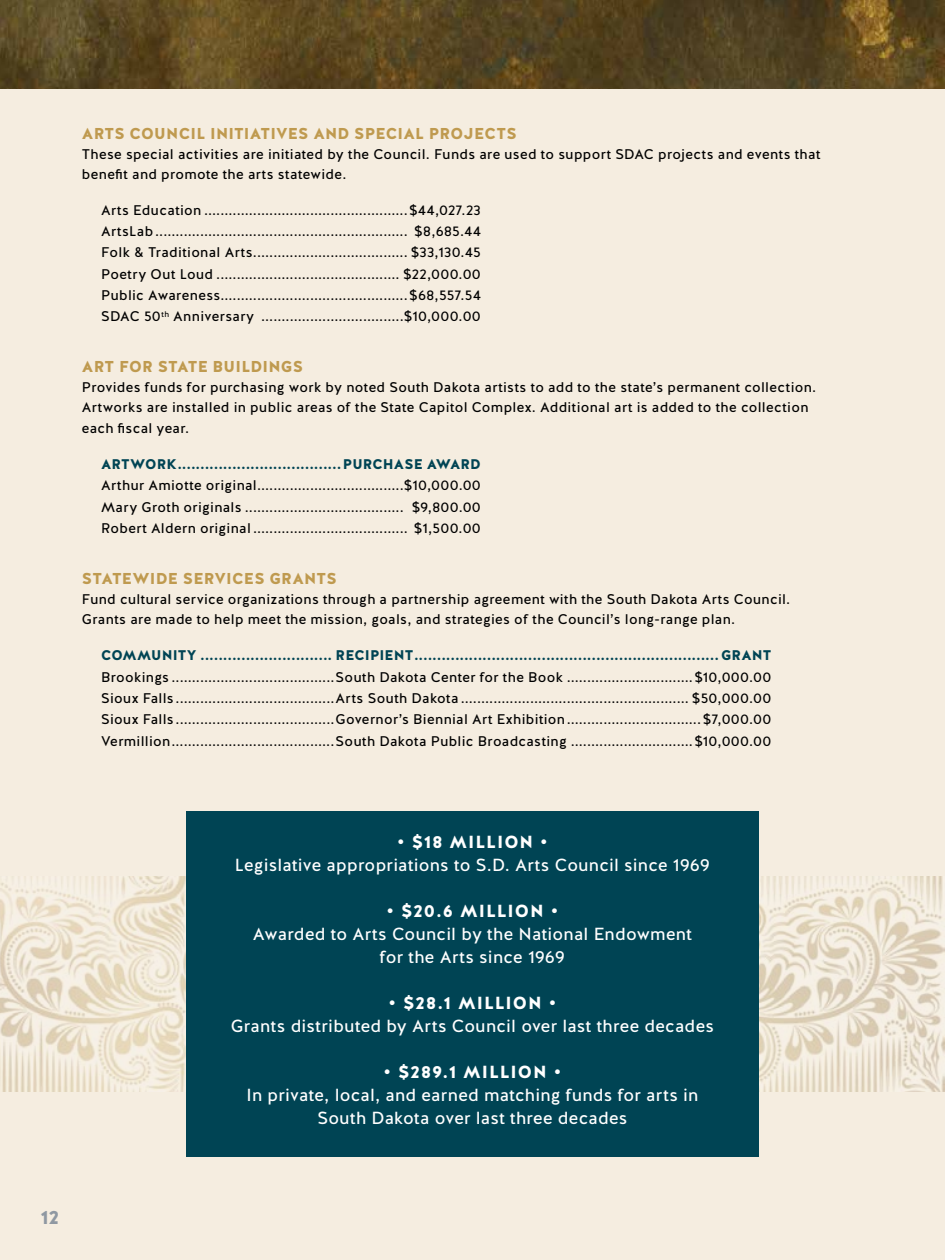
<style>
.page{position:relative;width:945px;height:1260px;background:#f5ede0}
.page>*{position:absolute;margin:0;border:0;box-sizing:border-box;transform-origin:0 0}
.t1{font:900 19.25px "Halis GR";color:#8f98a2}
.t2{font:17.5px/22.8px "Halis GR";letter-spacing:.015em;color:#fff;text-align:center}
.t3{font:900 17.5px "Halis GR";letter-spacing:.055em;color:#fff}
.t4{font:900 15.75px "Halis GR";letter-spacing:.01em;color:#bf9a4f}
.t5{font:14px/21.3px "Halis GR";letter-spacing:.025em;color:#000}
.t6{font:900 14px "Halis GR";letter-spacing:.005em;color:#004454}
</style>
<div class="page">
<img style="left:0;top:877px;width:945px;height:214px">
<img style="left:0;top:0;width:945px;height:88px">
<div style="left:186px;top:811px;width:573px;height:346px;background:#004454"></div>
<p class="t4" style="left:82px;top:123px;width:436px">ARTS COUNCIL INITIATIVES AND SPECIAL PROJECTS</p>
<p class="t5" style="left:82px;top:144px;width:740px;line-height:20.1px">These special activities are initiated by the Council. Funds are used to support SDAC projects and events that benefit and promote the arts statewide.</p>
<p class="t5" style="left:101px;top:199px;width:381px;text-align:justify">Arts Education ..................................................$44,027.23<br>ArtsLab.............................................................. $8,685.44<br>Folk &amp; Traditional Arts...................................... $33,130.45<br>Poetry Out Loud ............................................. $22,000.00<br>Public Awareness..............................................$68,557.54<br>SDAC 50<sup>th</sup> Anniversary ...................................$10,000.00</p>
<p class="t4" style="left:82px;top:356px;width:223px">ART FOR STATE BUILDINGS</p>
<p class="t5" style="left:82px;top:378px;width:736px;line-height:20.1px">Provides funds for purchasing work by noted South Dakota artists to add to the state’s permanent collection.<br>Artworks are installed in public areas of the State Capitol Complex. Additional art is added to the collection each fiscal year.</p>
<p class="t6" style="left:101px;top:455px;width:381px">ARTWORK....................................PURCHASE AWARD</p>
<p class="t5" style="left:101px;top:475px;width:381px;text-align:justify">Arthur Amiotte original....................................$10,000.00<br>Mary Groth originals ....................................... $9,800.00<br>Robert Aldern original...................................... $1,500.00</p>
<p class="t4" style="left:82px;top:568px;width:256px">STATEWIDE SERVICES GRANTS</p>
<p class="t5" style="left:82px;top:589px;width:710px;line-height:20.1px">Fund cultural service organizations through a partnership agreement with the South Dakota Arts Council.<br>Grants are made to help meet the mission, goals, and strategies of the Council’s long-range plan.</p>
<p class="t6" style="left:101px;top:646px;width:672px">COMMUNITY ............................. RECIPIENT................................................................... GRANT</p>
<p class="t5" style="left:101px;top:666px;width:672px;text-align:justify">Brookings ........................................South Dakota Center for the Book ...............................$10,000.00<br>Sioux Falls .......................................Arts South Dakota ........................................................ $50,000.00<br>Sioux Falls .......................................Governor’s Biennial Art Exhibition.................................$7,000.00<br>Vermillion........................................South Dakota Public Broadcasting ..............................$10,000.00</p>
<p class="t3" style="left:397px;top:830px;width:152px">• $18 MILLION •</p>
<p class="t2" style="left:235px;top:854px;width:477px">Legislative appropriations to S.D. Arts Council since 1969</p>
<p class="t3" style="left:387px;top:900px;width:173px">• $20.6 MILLION •</p>
<p class="t2" style="left:253px;top:923px;width:441px">Awarded to Arts Council by the National Endowment for the Arts since 1969</p>
<p class="t3" style="left:389px;top:991px;width:169px">• $28.1 MILLION •</p>
<p class="t2" style="left:231px;top:1015px;width:485px">Grants distributed by Arts Council over last three decades</p>
<p class="t3" style="left:384px;top:1061px;width:179px">• $289.1 MILLION •</p>
<p class="t2" style="left:247px;top:1084px;width:453px">In private, local, and earned matching funds for arts in<br>South Dakota over last three decades</p>
<h1 class="t1" style="left:41px;top:1204px;width:20px">12</h1>
</div>
